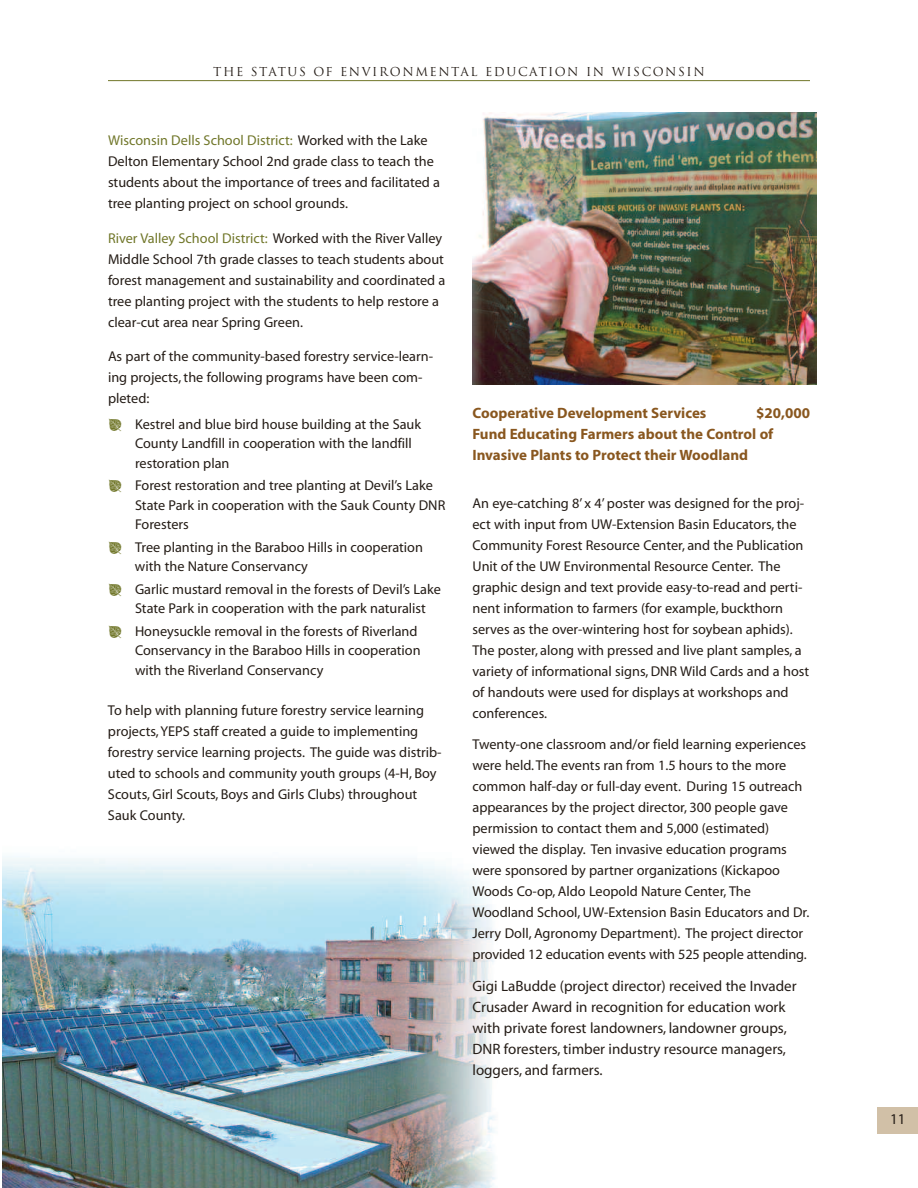
<style>
.page{position:relative;width:918px;height:1188px;background:#fff}
.page>*{position:absolute;margin:0;border:0;box-sizing:border-box;transform-origin:0 0}
.t1{font:15px/21px "Myriad";color:#241c16}
.t2{font:700 15px/21px "Myriad";color:#89571f}
.t3{font:14.25px/21px "Myriad";color:#241c16}
.t4{font:12px "Trajan";letter-spacing:.13em;color:#241c16}
.s1{color:#71772a}
.s2{font-family:"Botanical";color:#71772a}
</style>
<div class="page">
<img style="left:2px;top:856px;width:494px;height:332px">
<div style="left:878px;top:1107px;width:40px;height:27px;background:#d1c0a7"></div>
<img style="left:472px;top:112px;width:344px;height:273px">
<hr style="left:108px;top:80px;width:702px;height:1px;background:#71772a">
<p class="t4" style="left:213px;top:65px;width:493px">THE STATUS OF ENVIRONMENTAL EDUCATION IN WISCONSIN</p>
<p class="t3" style="left:108px;top:131px;width:334px"><span class="s1">Wisconsin Dells School District:</span> Worked with the Lake Delton Elementary School 2nd grade class to teach the students about the importance of trees and facilitated a tree planting project on school grounds.</p>
<p class="t3" style="left:108px;top:229px;width:339px"><span class="s1">River Valley School District:</span> Worked with the River Valley Middle School 7th grade classes to teach students about forest management and sustainability and coordinated a tree planting project with the students to help restore a clear-cut area near Spring Green.</p>
<p class="t3" style="left:108px;top:347px;width:327px">As part of the community-based forestry service-learn&shy;ing projects, the following programs have been com&shy;pleted:</p>
<p class="t3" style="left:135px;top:415px;width:288px;line-height:19.5px;text-indent:-27px"><span class="s2">O</span> Kestrel and blue bird house building at the Sauk<br>County Landfill in cooperation with the landfill restoration plan</p>
<p class="t3" style="left:135px;top:477px;width:312px;line-height:19.5px;text-indent:-27px"><span class="s2">O</span> Forest restoration and tree planting at Devil’s Lake<br>State Park in cooperation with the Sauk County DNR<br>Foresters</p>
<p class="t3" style="left:135px;top:538px;width:290px;line-height:19.5px;text-indent:-27px"><span class="s2">O</span> Tree planting in the Baraboo Hills in cooperation with the Nature Conservancy</p>
<p class="t3" style="left:135px;top:580px;width:308px;line-height:19.5px;text-indent:-27px"><span class="s2">O</span> Garlic mustard removal in the forests of Devil’s Lake<br>State Park in cooperation with the park naturalist</p>
<p class="t3" style="left:135px;top:622px;width:287px;line-height:19.5px;text-indent:-27px"><span class="s2">O</span> Honeysuckle removal in the forests of Riverland<br>Conservancy in the Baraboo Hills in cooperation with the Riverland Conservancy</p>
<p class="t3" style="left:108px;top:701px;width:335px">To help with planning future forestry service learning projects, YEPS staff created a guide to implementing forestry service learning projects. The guide was distrib&shy;uted to schools and community youth groups (4-H, Boy Scouts, Girl Scouts, Boys and Girls Clubs) throughout Sauk County.</p>
<p class="t2" style="left:472px;top:404px;width:339px;text-indent:284px">$20,000<br>Fund Educating Farmers about the Control of<br>Invasive Plants to Protect their Woodland</p>
<p class="t3" style="left:472px;top:494px;width:338px">An eye-catching 8’ x 4’ poster was designed for the proj&shy;ect with input from UW-Extension Basin Educators, the Community Forest Resource Center, and the Publication Unit of the UW Environmental Resource Center. The graphic design and text provide easy-to-read and perti&shy;nent information to farmers (for example, buckthorn serves as the over-wintering host for soybean aphids).<br>The poster, along with pressed and live plant samples, a variety of informational signs, DNR Wild Cards and a host of handouts were used for displays at workshops and conferences.</p>
<p class="t3" style="left:472px;top:735px;width:338px">Twenty-one classroom and/or field learning experiences were held.The events ran from 1.5 hours to the more common half-day or full-day event. During 15 outreach appearances by the project director, 300 people gave permission to contact them and 5,000 (estimated) viewed the display. Ten invasive education programs were sponsored by partner organizations (Kickapoo Woods Co-op, Aldo Leopold Nature Center, The Woodland School, UW-Extension Basin Educators and Dr.<br>Jerry Doll, Agronomy Department). The project director provided 12 education events with 525 people attending.</p>
<p class="t1" style="left:472px;top:977px;width:326px">Gigi LaBudde (project director) received the Invader Crusader Award in recognition for education work with private forest landowners, landowner groups, DNR foresters, timber industry resource managers, loggers, and farmers.</p>
<p class="t2" style="left:472px;top:404px;width:235px">Cooperative Development Services</p>
<p class="t1" style="left:890px;top:1110px;width:17px">11</p>
</div>
